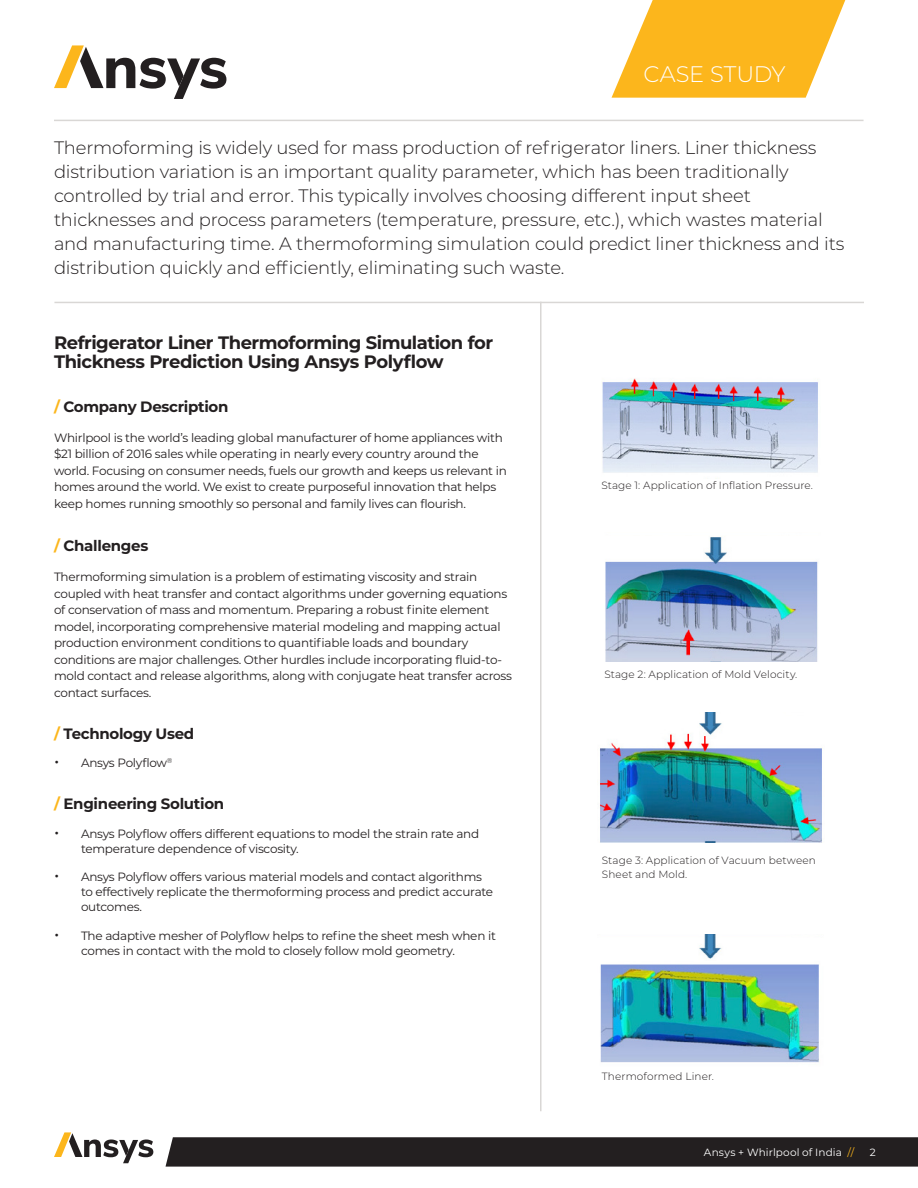
<style>
.page{position:relative;width:918px;height:1188px;background:#fff}
.page>*{position:absolute;margin:0;border:0;box-sizing:border-box;transform-origin:0 0}
.t1{font:300 22.5px "Montserrat";letter-spacing:-.005em;color:#fff}
.t2{font:300 18px/24px "Montserrat";letter-spacing:-.01em;color:#231f20}
.t3{font:700 18px "Montserrat";letter-spacing:-.025em;color:#231f20}
.t4{font:700 15px "Montserrat";letter-spacing:-.02em;color:#231f20}
.t5{font:12px/16.5px "Montserrat";letter-spacing:-.02em;color:#231f20}
.t6{font:300 10.5px/13.5px "Montserrat";letter-spacing:.01em;color:#231f20}
.t7{font:10.5px "Montserrat";letter-spacing:.01em;color:#fff}
.s1{color:#fcb61c}
.s2{font-size:18px}
</style>
<div class="page">
<svg style="left:166px;top:1137px;width:752px;height:30px;background:#282425"></svg>
<svg style="left:54px;top:1132px;width:99px;height:31px"></svg>
<hr style="left:54px;top:302px;width:810px;height:1px;background:#d9d7d5">
<hr style="left:54px;top:120px;width:810px;height:1px;background:#d9d7d5">
<svg style="left:54px;top:45px;width:172px;height:54px"></svg>
<svg style="left:612px;top:0;width:233px;height:98px"></svg>
<hr style="left:540px;top:302px;width:2px;height:809px;background:#d9d7d5">
<img style="left:602px;top:378px;width:216px;height:95px">
<img style="left:605px;top:536px;width:213px;height:126px">
<img style="left:597px;top:713px;width:226px;height:129px">
<img style="left:600px;top:934px;width:219px;height:129px">
<p class="t1" style="left:644px;top:59px;width:143px">CASE STUDY</p>
<p class="t2" style="left:54px;top:135px;width:792px">Thermoforming is widely used for mass production of refrigerator liners. Liner thickness distribution variation is an important quality parameter, which has been traditionally controlled by trial and error. This typically involves choosing different input sheet thicknesses and process parameters (temperature, pressure, etc.), which wastes material and manufacturing time. A thermoforming simulation could predict liner thickness and its distribution quickly and efficiently, eliminating such waste.</p>
<p class="t3" style="left:54px;top:330px;width:441px">Refrigerator Liner Thermoforming Simulation for</p>
<p class="t3" style="left:54px;top:349px;width:391px">Thickness Prediction Using Ansys Polyflow</p>
<p class="t4" style="left:54px;top:396px;width:176px"><span class="s1">/</span> Company Description</p>
<p class="t5" style="left:54px;top:429px;width:454px">Whirlpool is the world’s leading global manufacturer of home appliances with $21 billion of 2016 sales while operating in nearly every country around the world. Focusing on consumer needs, fuels our growth and keeps us relevant in homes around the world. We exist to create purposeful innovation that helps keep homes running smoothly so personal and family lives can flourish.</p>
<p class="t4" style="left:54px;top:535px;width:96px"><span class="s1">/</span> Challenges</p>
<p class="t5" style="left:54px;top:569px;width:459px">Thermoforming simulation is a problem of estimating viscosity and strain coupled with heat transfer and contact algorithms under governing equations of conservation of mass and momentum. Preparing a robust finite element model, incorporating comprehensive material modeling and mapping actual production environment conditions to quantifiable loads and boundary conditions are major challenges. Other hurdles include incorporating fluid-to&shy;mold contact and release algorithms, along with conjugate heat transfer across contact surfaces.</p>
<p class="t4" style="left:54px;top:723px;width:142px"><span class="s1">/</span> Technology Used</p>
<p class="t5" style="left:54px;top:755px;width:120px"><span class="s2">•</span> Ansys Polyflow<sup>®</sup></p>
<p class="t4" style="left:54px;top:793px;width:172px"><span class="s1">/</span> Engineering Solution</p>
<p class="t5" style="left:81px;top:826px;width:400px;line-height:15px;text-indent:-27px"><span class="s2">•</span> Ansys Polyflow offers different equations to model the strain rate and temperature dependence of viscosity.</p>
<p class="t5" style="left:81px;top:869px;width:414px;line-height:15px;text-indent:-27px"><span class="s2">•</span> Ansys Polyflow offers various material models and contact algorithms to effectively replicate the thermoforming process and predict accurate outcomes.</p>
<p class="t5" style="left:81px;top:928px;width:416px;line-height:15px;text-indent:-27px"><span class="s2">•</span> The adaptive mesher of Polyflow helps to refine the sheet mesh when it comes in contact with the mold to closely follow mold geometry.</p>
<p class="t6" style="left:601px;top:479px;width:213px">Stage 1: Application of Inflation Pressure.</p>
<p class="t6" style="left:604px;top:667px;width:194px">Stage 2: Application of Mold Velocity.</p>
<p class="t6" style="left:602px;top:854px;width:216px">Stage 3: Application of Vacuum between<br>Sheet and Mold.</p>
<p class="t6" style="left:602px;top:1070px;width:113px">Thermoformed Liner.</p>
<p class="t7" style="left:704px;top:1145px;width:152px">Ansys + Whirlpool of India <span class="s1">//</span></p>
<p class="t7" style="left:870px;top:1145px;width:7px">2</p>
</div>
